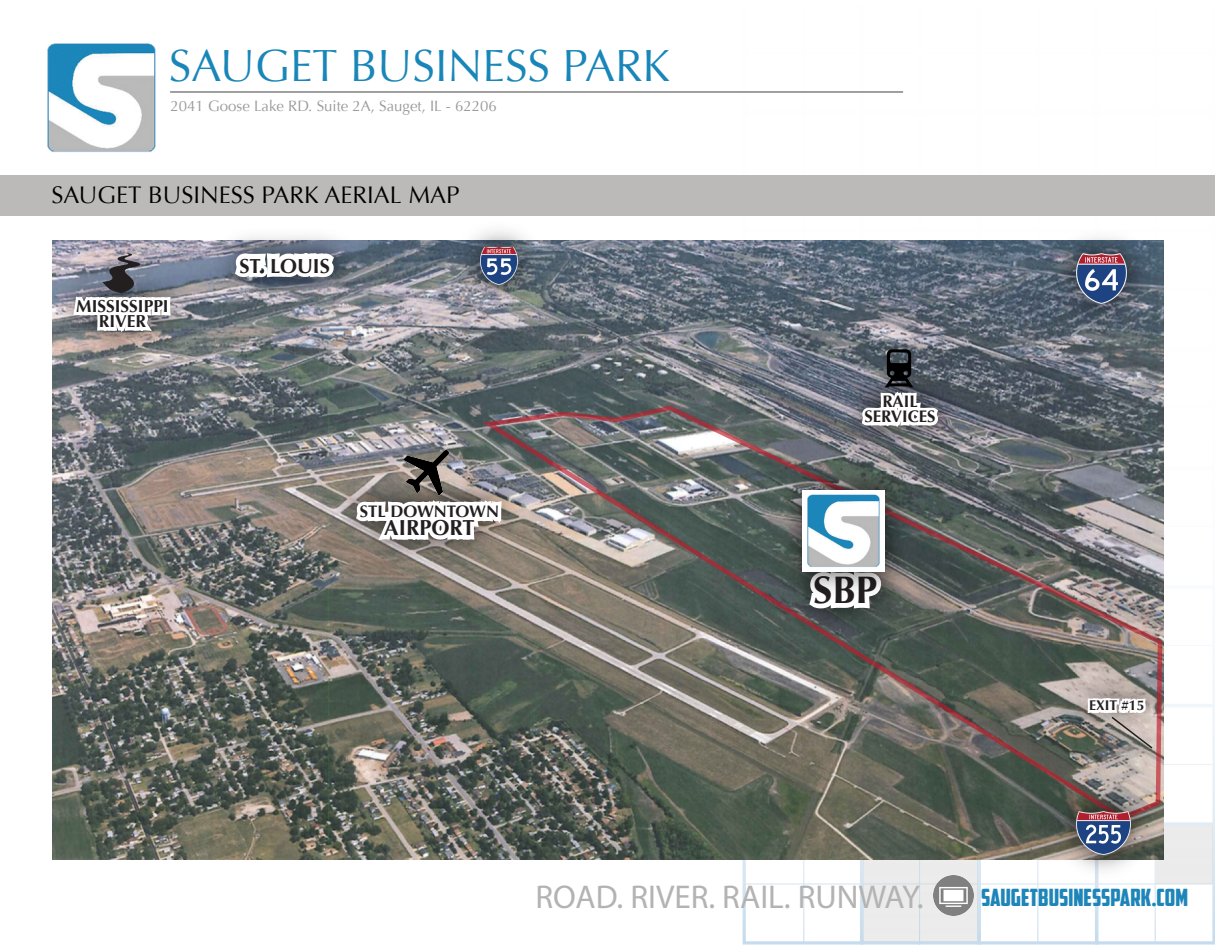
<style>
.page{position:relative;width:1215px;height:945px;background:#fff}
.page>*{position:absolute;margin:0;border:0;box-sizing:border-box;transform-origin:0 0}
.t1{font:45px "Optima";color:#1986b9}
.t2{font:700 38.25px "Optima";color:#231f20}
.t3{font:33px "Myriad Pro";color:#b3b3b3}
.t4{font:24px "Optima";color:#000}
.t5{font:24px "American Captain";color:#1d85b8}
.t6{font:700 21.6px "Optima";color:#231f20}
.t7{font:700 20.25px "Optima";color:#231f20}
.t8{font:700 17.25px/15.3px "Optima";color:#231f20;text-align:center}
.t9{font:700 16.65px/14.9px "Optima";color:#231f20;text-align:center}
.t10{font:15px "Optima";color:#999}
.t11{font:700 14.1px "Optima";color:#231f20}
</style>
<div class="page">
<hr style="left:803px;top:0;width:1px;height:944px;background:#1b75bb">
<hr style="left:919px;top:0;width:1px;height:945px;background:#1b75bb">
<hr style="left:1038px;top:0;width:1px;height:944px;background:#1b75bb">
<hr style="left:1155px;top:0;width:1px;height:942px;background:#1b75bb">
<div style="left:738px;top:0;width:477px;height:940px;background:#fff"></div>
<div style="left:863px;top:826px;width:115px;height:115px;background:#ececec"></div>
<div style="left:1156px;top:826px;width:57px;height:58px;background:#ebebeb"></div>
<img style="left:47px;top:43px;width:109px;height:109px">
<hr style="left:170px;top:91px;width:733px;height:2px;background:#808080">
<img style="left:52px;top:240px;width:1112px;height:619px">
<img style="left:483px;top:406px;width:679px;height:415px">
<img style="left:199px;top:236px;width:192px;height:81px">
<svg style="left:228px;top:246px;width:113px;height:39px"></svg>
<img style="left:320px;top:466px;width:219px;height:114px">
<svg style="left:350px;top:465px;width:155px;height:105px"></svg>
<img style="left:403px;top:451px;width:46px;height:45px">
<img style="left:773px;top:533px;width:147px;height:120px">
<svg style="left:803px;top:606px;width:85px;height:9px"></svg>
<img style="left:770px;top:458px;width:149px;height:148px">
<div style="left:803px;top:490px;width:82px;height:82px;background:#fff"></div>
<img style="left:807px;top:494px;width:73px;height:73px">
<img style="left:1044px;top:779px;width:121px;height:109px">
<img style="left:1076px;top:811px;width:54px;height:43px">
<img style="left:1043px;top:237px;width:117px;height:101px">
<img style="left:1076px;top:254px;width:50px;height:49px">
<img style="left:448px;top:230px;width:105px;height:89px">
<img style="left:481px;top:247px;width:37px;height:37px">
<img style="left:1052px;top:664px;width:131px;height:87px">
<svg style="left:1085px;top:665px;width:69px;height:85px;background:#aca6a2"></svg>
<img style="left:52px;top:262px;width:171px;height:108px">
<svg style="left:69px;top:240px;width:104px;height:101px"></svg>
<img style="left:826px;top:356px;width:150px;height:126px">
<svg style="left:857px;top:349px;width:86px;height:87px"></svg>
<div style="left:0;top:176px;width:1215px;height:40px;background:#bbbab8"></div>
<img style="left:934px;top:875px;width:40px;height:41px">
<h1 class="t1" style="left:169px;top:40px;width:503px">SAUGET BUSINESS PARK</h1>
<p class="t10" style="left:171px;top:97px;width:328px">2041 Goose Lake RD. Suite 2A, Sauget, IL - 62206</p>
<h3 class="t4" style="left:52px;top:181px;width:409px">SAUGET BUSINESS PARK AERIAL MAP</h3>
<p class="t8" style="left:76px;top:299px;width:94px">MISSISSIPPI<br>RIVER</p>
<h3 class="t7" style="left:239px;top:254px;width:92px">ST. LOUIS</h3>
<p class="t9" style="left:360px;top:504px;width:141px">STL DOWNTOWN</p>
<h3 class="t6" style="left:384px;top:516px;width:92px">AIRPORT</h3>
<p class="t9" style="left:865px;top:395px;width:73px">RAIL<br>SERVICES</p>
<h2 class="t2" style="left:813px;top:568px;width:66px">SBP</h2>
<p class="t11" style="left:1089px;top:697px;width:57px">EXIT #15</p>
<h3 class="t3" style="left:535px;top:877px;width:390px">ROAD. RIVER. RAIL. RUNWAY.</h3>
<h3 class="t5" style="left:981px;top:883px;width:208px">SAUGETBUSINESSPARK.COM</h3>
</div>
